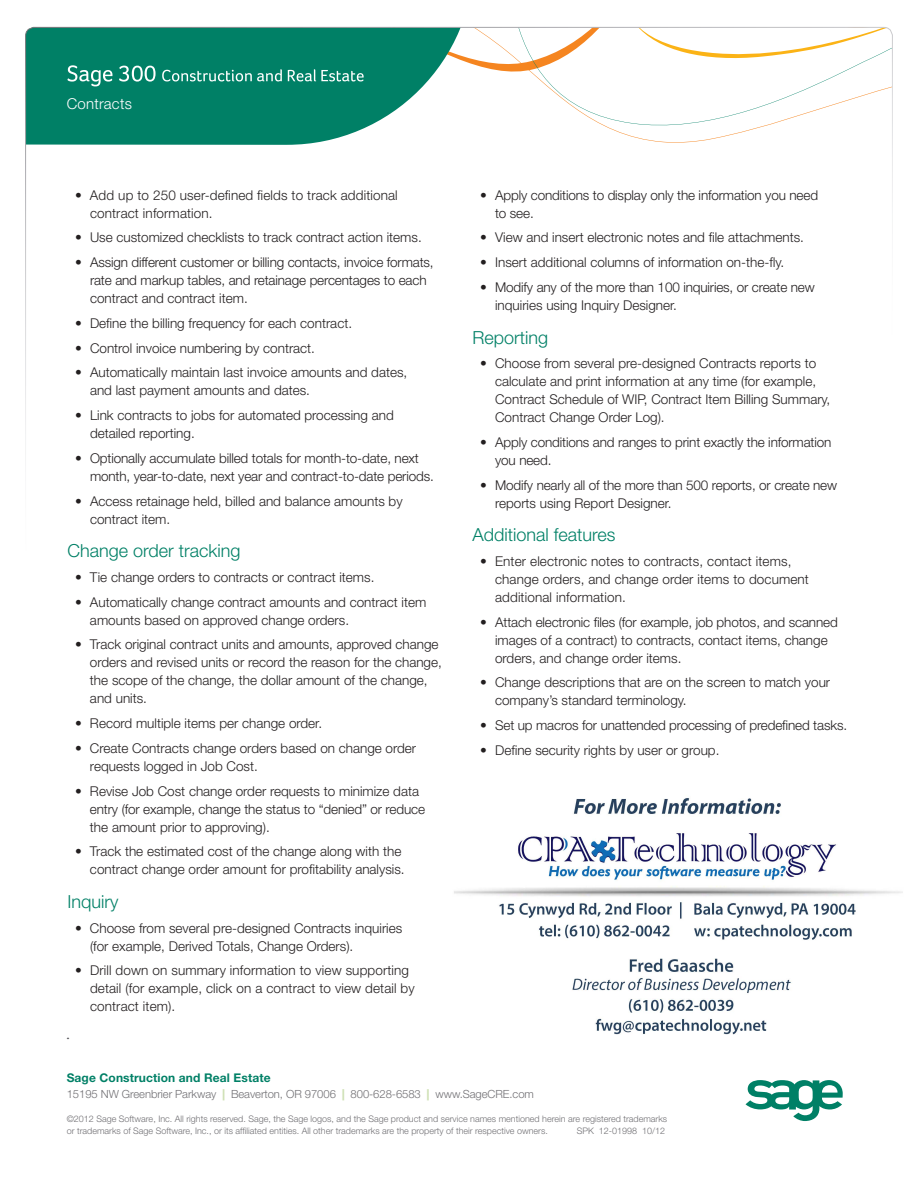
<style>
.page{position:relative;width:918px;height:1188px;background:#fff}
.page>*{position:absolute;margin:0;border:0;box-sizing:border-box;transform-origin:0 0}
.SP_-_Paragraph_Head{font:300 18px "Helvetica Neue";color:#008066}
.SP_-_Back_Module_Nam{font:300 15px "Helvetica Neue";letter-spacing:.015em;color:#fff}
.t1{font:300 13.5px/18px "Helvetica Neue";color:#231f20}
.t2{font:700 12px "Helvetica Neue";letter-spacing:.01em;color:#008066}
.t3{font:300 11.25px "Helvetica Neue";letter-spacing:-.005em;color:#717074}
.t4{font:300 9px/12px "Helvetica Neue";color:#717074}
.s1{font-weight:800;color:#cfe1b5}
</style>
<div class="page">
<svg style="left:25px;top:27px;width:868px;height:434px"></svg>
<svg style="left:746px;top:1080px;width:97px;height:41px"></svg>
<svg style="left:68px;top:65px;width:44px;height:21px"></svg>
<svg style="left:119px;top:66px;width:37px;height:16px"></svg>
<svg style="left:162px;top:69px;width:120px;height:12px"></svg>
<svg style="left:288px;top:69px;width:76px;height:12px"></svg>
<img style="left:454px;top:797px;width:449px;height:238px">
<p class="SP_-_Back_Module_Nam" style="left:67px;top:95px;width:67px">Contracts</p>
<p class="t1" style="left:90px;top:186px;width:309px;text-indent:-15px">• Add up to 250 user-defined fields to track additional contract information.</p>
<p class="t1" style="left:75px;top:228px;width:348px">• Use customized checklists to track contract action items.</p>
<p class="t1" style="left:90px;top:253px;width:345px;text-indent:-15px">• Assign different customer or billing contacts, invoice formats, rate and markup tables, and retainage percentages to each contract and contract item.</p>
<p class="t1" style="left:75px;top:314px;width:279px">• Define the billing frequency for each contract.</p>
<p class="t1" style="left:75px;top:339px;width:242px">• Control invoice numbering by contract.</p>
<p class="t1" style="left:90px;top:363px;width:319px;text-indent:-15px">• Automatically maintain last invoice amounts and dates, and last payment amounts and dates.</p>
<p class="t1" style="left:90px;top:406px;width:305px;text-indent:-15px">• Link contracts to jobs for automated processing and detailed reporting.</p>
<p class="t1" style="left:90px;top:449px;width:345px;text-indent:-15px">• Optionally accumulate billed totals for month-to-date, next month, year-to-date, next year and contract-to-date periods.</p>
<p class="t1" style="left:90px;top:492px;width:314px;text-indent:-15px">• Access retainage held, billed and balance amounts by contract item.</p>
<p class="SP_-_Paragraph_Head" style="left:68px;top:540px;width:175px">Change order tracking</p>
<p class="t1" style="left:75px;top:568px;width:301px">• Tie change orders to contracts or contract items.</p>
<p class="t1" style="left:90px;top:593px;width:338px;text-indent:-15px">• Automatically change contract amounts and contract item amounts based on approved change orders.</p>
<p class="t1" style="left:90px;top:635px;width:353px;text-indent:-15px">• Track original contract units and amounts, approved change orders and revised units or record the reason for the change, the scope of the change, the dollar amount of the change, and units.</p>
<p class="t1" style="left:75px;top:714px;width:249px">• Record multiple items per change order.</p>
<p class="t1" style="left:90px;top:739px;width:328px;text-indent:-15px">• Create Contracts change orders based on change order requests logged in Job Cost.</p>
<p class="t1" style="left:90px;top:782px;width:337px;text-indent:-15px">• Revise Job Cost change order requests to minimize data entry (for example, change the status to “denied” or reduce the amount prior to approving).</p>
<p class="t1" style="left:75px;top:842px;width:331px;text-align:right">• Track the estimated cost of the change along with the contract change order amount for profitability analysis.</p>
<p class="SP_-_Paragraph_Head" style="left:68px;top:891px;width:52px">Inquiry</p>
<p class="t1" style="left:90px;top:919px;width:314px;text-indent:-15px">• Choose from several pre-designed Contracts inquiries (for example, Derived Totals, Change Orders).</p>
<p class="t1" style="left:90px;top:961px;width:326px;text-indent:-15px">• Drill down on summary information to view supporting detail (for example, click on a contract to view detail by contract item).</p>
<p class="t1" style="left:495px;top:186px;width:324px;text-indent:-15px">• Apply conditions to display only the information you need to see.</p>
<p class="t1" style="left:480px;top:228px;width:325px">• View and insert electronic notes and file attachments.</p>
<p class="t1" style="left:480px;top:253px;width:306px">• Insert additional columns of information on-the-fly.</p>
<p class="t1" style="left:495px;top:278px;width:321px;text-indent:-15px">• Modify any of the more than 100 inquiries, or create new inquiries using Inquiry Designer.</p>
<p class="SP_-_Paragraph_Head" style="left:473px;top:326px;width:77px">Reporting</p>
<p class="t1" style="left:495px;top:354px;width:337px;text-indent:-15px">• Choose from several pre-designed Contracts reports to calculate and print information at any time (for example, Contract Schedule of WIP, Contract Item Billing Summary, Contract Change Order Log).</p>
<p class="t1" style="left:495px;top:433px;width:338px;text-indent:-15px">• Apply conditions and ranges to print exactly the information you need.</p>
<p class="t1" style="left:495px;top:476px;width:344px;text-indent:-15px">• Modify nearly all of the more than 500 reports, or create new reports using Report Designer.</p>
<p class="SP_-_Paragraph_Head" style="left:473px;top:524px;width:145px">Additional features</p>
<p class="t1" style="left:495px;top:552px;width:315px;text-indent:-15px">• Enter electronic notes to contracts, contact items, change orders, and change order items to document additional information.</p>
<p class="t1" style="left:495px;top:613px;width:344px;text-indent:-15px">• Attach electronic files (for example, job photos, and scanned images of a contract) to contracts, contact items, change orders, and change order items.</p>
<p class="t1" style="left:495px;top:673px;width:337px;text-indent:-15px">• Change descriptions that are on the screen to match your company’s standard terminology.</p>
<p class="t1" style="left:480px;top:716px;width:369px">• Set up macros for unattended processing of predefined tasks.</p>
<p class="t1" style="left:480px;top:741px;width:241px">• Define security rights by user or group.</p>
<p class="t2" style="left:67px;top:1070px;width:205px">Sage Construction and Real Estate</p>
<p class="t3" style="left:67px;top:1087px;width:469px">15195 NW Greenbrier Parkway <span class="s1">|</span> Beaverton, OR 97006 <span class="s1">|</span> 800-628-6583 <span class="s1">|</span> www.SageCRE.com</p>
<p class="t4" style="left:67px;top:1113px;width:602px">©2012 Sage Software, Inc. All rights reserved. Sage, the Sage logos, and the Sage product and service names mentioned herein are registered trademarks or trademarks of Sage Software, Inc., or its affiliated entities. All other trademarks are the property of their respective owners.</p>
<p class="t4" style="left:577px;top:1125px;width:90px">SPK 12-01998 10/12</p>
</div>
